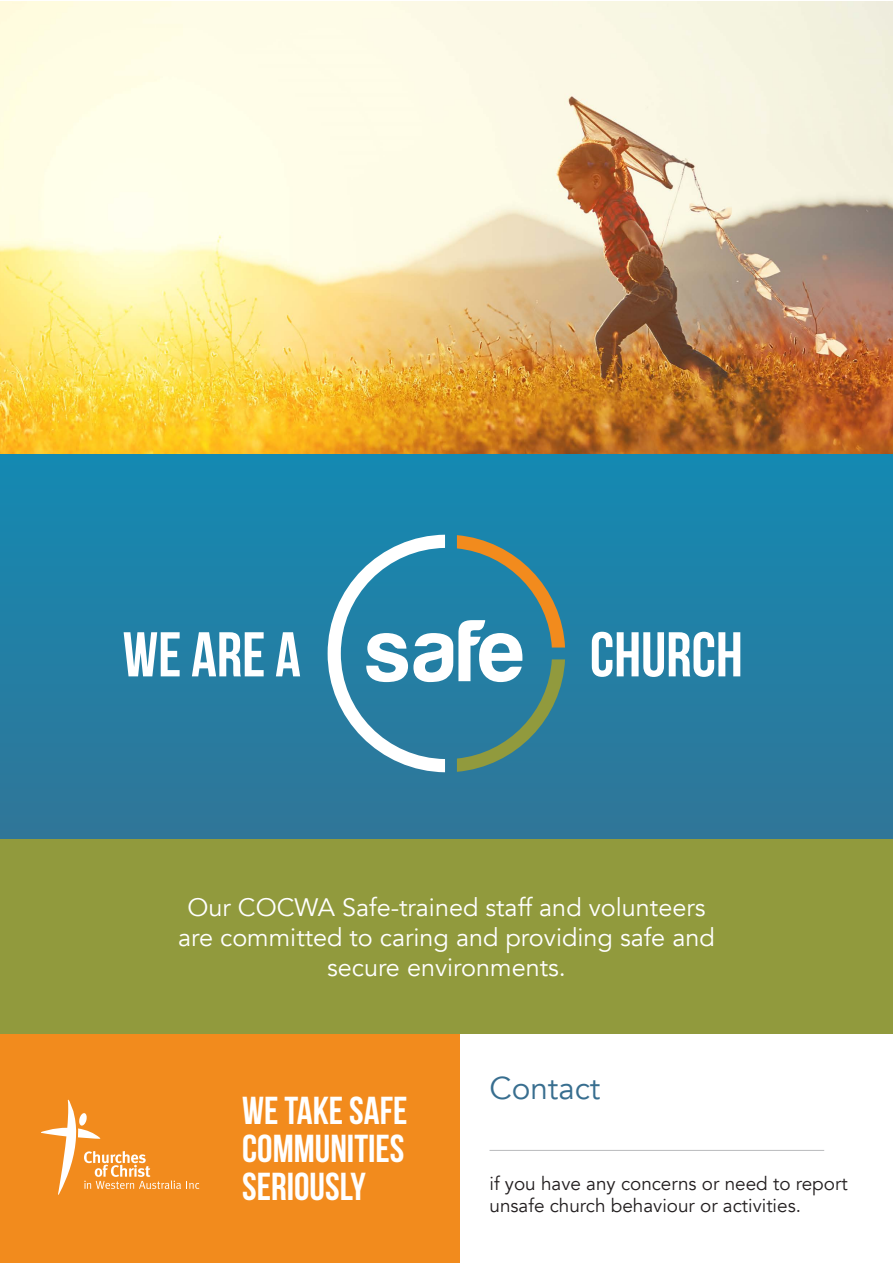
<style>
.page{position:relative;width:893px;height:1263px;background:#fff}
.page>*{position:absolute;margin:0;border:0;box-sizing:border-box;transform-origin:0 0}
.Heading{font:700 63.07px "Bebas Neue";color:#fff}
.t1{font:700 38.92px/37.8px "Bebas Neue";color:#fff;text-align:justify}
.t2{font:31.5px "Avenir";color:#386e8f}
.t3{font:25.2px/30.3px "Avenir";color:#fff;text-align:center}
.t4{font:18.9px/22.7px "Avenir";color:#231f20}
</style>
<div class="page">
<img style="left:0;top:2px;width:893px;height:453px">
<svg style="left:0;top:455px;width:893px;height:384px;background:#217fa5"></svg>
<div style="left:0;top:1034px;width:460px;height:229px;background:#f28b1d"></div>
<div style="left:0;top:839px;width:893px;height:195px;background:#919a3d"></div>
<svg style="left:328px;top:535px;width:237px;height:237px"></svg>
<hr style="left:489px;top:1150px;width:335px;height:1px;background:#bcbdc0">
<svg style="left:41px;top:1100px;width:158px;height:95px"></svg>
<p class="Heading" style="left:123px;top:620px;width:180px">WE ARE A</p>
<p class="Heading" style="left:590px;top:620px;width:154px">CHURCH</p>
<p class="t3" style="left:178px;top:892px;width:538px">Our COCWA Safe-trained staff and volunteers are committed to caring and providing safe and secure environments.</p>
<p class="t1" style="left:242px;top:1091px;width:167px">WE TAKE SAFE COMMUNITIES SERIOUSLY</p>
<p class="t2" style="left:489px;top:1069px;width:112px">Contact</p>
<p class="t4" style="left:489px;top:1172px;width:360px">if you have any concerns or need to report unsafe church behaviour or activities.</p>
</div>
